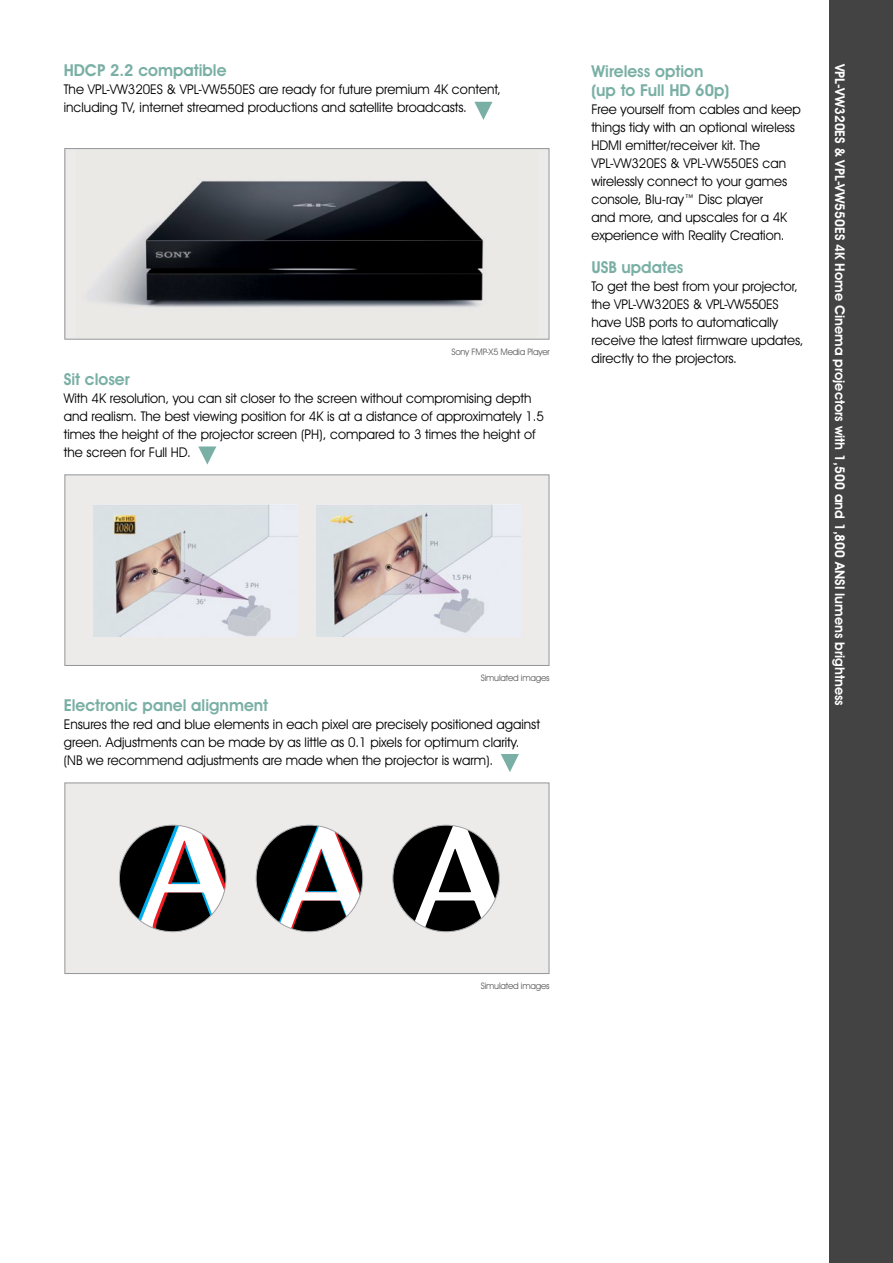
<style>
.page{position:relative;width:893px;height:1263px;background:#fff}
.page>*{position:absolute;margin:0;border:0;box-sizing:border-box;transform-origin:0 0}
.t1{font:600 16.5px/19.5px "Avant Garde IT Cby BT";color:#79afa4}
.t2{font:13.5px/18px "Avant Garde IT Cby BT";color:#000}
.t3{font:600 13.5px "Avant Garde IT Cby BT";color:#fff}
.t4{font:9px "Avant Garde IT Cby BT";letter-spacing:-.02em;color:#58595b}
</style>
<div class="page">
<div style="left:829px;top:0;width:64px;height:1263px;background:#434344"></div>
<svg style="left:474px;top:102px;width:18px;height:18px"></svg>
<svg style="left:198px;top:446px;width:18px;height:19px"></svg>
<svg style="left:501px;top:754px;width:18px;height:18px"></svg>
<div style="left:65px;top:149px;width:484px;height:190px;background:#ecebea"></div>
<img style="left:88px;top:180px;width:396px;height:128px">
<div style="left:64px;top:148px;width:485px;height:192px;border:1px solid #939598"></div>
<div style="left:64px;top:782px;width:485px;height:192px;background:#ecebea;border:1px solid #939598"></div>
<div style="left:64px;top:474px;width:485px;height:192px;background:#ecebea;border:1px solid #939598"></div>
<svg style="left:119px;top:825px;width:107px;height:107px"></svg>
<svg style="left:257px;top:825px;width:106px;height:107px"></svg>
<svg style="left:394px;top:825px;width:105px;height:107px"></svg>
<img style="left:316px;top:505px;width:205px;height:132px">
<img style="left:93px;top:505px;width:205px;height:132px">
<p class="t1" style="left:64px;top:61px;width:164px">HDCP 2.2 compatible</p>
<p class="t2" style="left:64px;top:80px;width:439px">The VPL-VW320ES &amp; VPL-VW550ES are ready for future premium 4K content, including TV, internet streamed productions and satellite broadcasts.</p>
<p class="t4" style="left:451px;top:346px;width:100px">Sony FMP-X5 Media Player</p>
<p class="t1" style="left:64px;top:369px;width:67px">Sit closer</p>
<p class="t2" style="left:64px;top:389px;width:482px">With 4K resolution, you can sit closer to the screen without compromising depth and realism. The best viewing position for 4K is at a distance of approximately 1.5 times the height of the projector screen (PH), compared to 3 times the height of the screen for Full HD.</p>
<p class="t4" style="left:481px;top:672px;width:70px">Simulated images</p>
<p class="t1" style="left:64px;top:695px;width:206px">Electronic panel alignment</p>
<p class="t2" style="left:64px;top:715px;width:478px">Ensures the red and blue elements in each pixel are precisely positioned against green. Adjustments can be made by as little as 0.1 pixels for optimum clarity. (NB we recommend adjustments are made when the projector is warm).</p>
<p class="t1" style="left:591px;top:61px;width:139px">Wireless option (up to Full HD 60p)</p>
<p class="t2" style="left:591px;top:100px;width:211px">Free yourself from cables and keep things tidy with an optional wireless<br>HDMI emitter/receiver kit. The<br>VPL-VW320ES &amp; VPL-VW550ES can wirelessly connect to your games console, Blu-ray™ Disc player<br>and more, and upscales for a 4K experience with Reality Creation.</p>
<p class="t1" style="left:591px;top:257px;width:94px">USB updates</p>
<p class="t2" style="left:591px;top:277px;width:214px">To get the best from your projector, the VPL-VW320ES &amp; VPL-VW550ES have USB ports to automatically receive the latest firmware updates, directly to the projectors.</p>
<p class="t3" style="left:848px;top:64px;width:643px;rotate:90deg">VPL-VW320ES &amp; VPL-VW550ES 4K Home Cinema projectors with 1,500 and 1,800 ANSI lumens brightness</p>
<p class="t4" style="left:481px;top:981px;width:70px">Simulated images</p>
</div>
